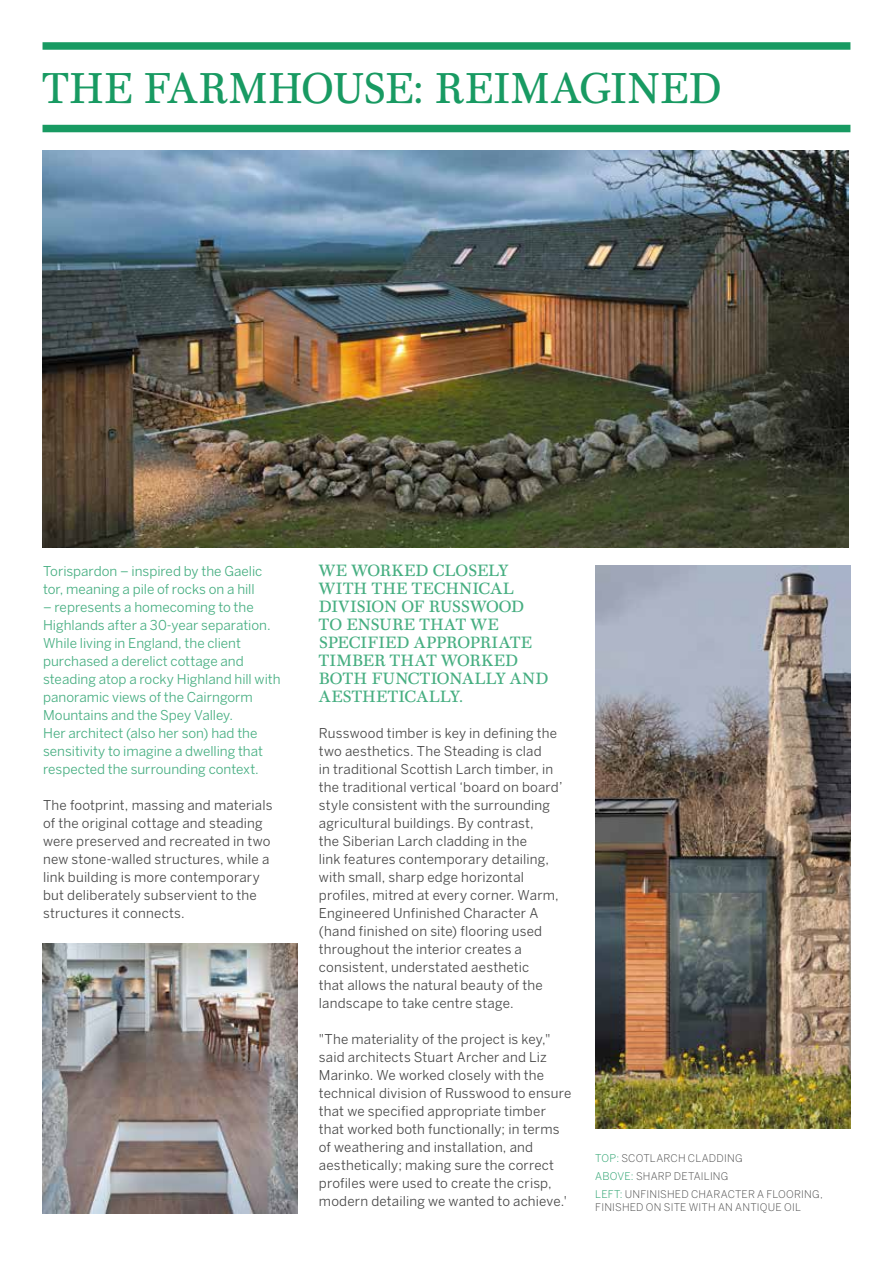
<style>
.page{position:relative;width:893px;height:1263px;background:#fff}
.page>*{position:absolute;margin:0;border:0;box-sizing:border-box;transform-origin:0 0}
.t1{font:43.5px "Scotch FB Text";letter-spacing:.005em;color:#189a62;scale:.95 1}
.t2{font:16.5px/18px "Scotch FB Text";letter-spacing:.01em;color:#46ae81}
.t3{font:13.5px/18px "Benton Sans";letter-spacing:.015em;color:#464646}
.t4{font:13.5px/18px "Benton Sans";color:#46ae81}
.t5{font:300 10.5px/17.7px "Benton Sans";letter-spacing:.015em;color:#464646}
.s1{color:#189a62}
</style>
<div class="page">
<div style="left:43px;top:42px;width:807px;height:8px;background:#189a62"></div>
<div style="left:43px;top:125px;width:807px;height:7px;background:#189a62"></div>
<img style="left:43px;top:151px;width:806px;height:396px">
<img style="left:595px;top:565px;width:255px;height:563px">
<img style="left:43px;top:943px;width:255px;height:270px">
<h1 class="t1" style="left:43px;top:64px;width:716px">THE FARMHOUSE: REIMAGINED</h1>
<p class="t4" style="left:43px;top:562px;width:221px">Torispardon – inspired by the Gaelic tor, meaning a pile of rocks on a hill</p>
<p class="t4" style="left:43px;top:598px;width:239px">– represents a homecoming to the Highlands after a 30-year separation.<br>While living in England, the client purchased a derelict cottage and steading atop a rocky Highland hill with panoramic views of the Cairngorm Mountains and the Spey Valley.<br>Her architect (also her son) had the sensitivity to imagine a dwelling that respected the surrounding context.</p>
<p class="t3" style="left:43px;top:796px;width:231px">The footprint, massing and materials of the original cottage and steading were preserved and recreated in two new stone-walled structures, while a link building is more contemporary but deliberately subservient to the structures it connects.</p>
<p class="t2" style="left:319px;top:562px;width:231px">WE WORKED CLOSELY<br>WITH THE TECHNICAL<br>DIVISION OF RUSSWOOD<br>TO ENSURE THAT WE<br>SPECIFIED APPROPRIATE<br>TIMBER THAT WORKED<br>BOTH FUNCTIONALLY AND<br>AESTHETICALLY.</p>
<p class="t3" style="left:319px;top:724px;width:245px">Russwood timber is key in defining the two aesthetics. The Steading is clad<br>in traditional Scottish Larch timber, in the traditional vertical ‘board on board’ style consistent with the surrounding agricultural buildings. By contrast,<br>the Siberian Larch cladding in the<br>link features contemporary detailing, with small, sharp edge horizontal profiles, mitred at every corner. Warm, Engineered Unfinished Character A (hand finished on site) flooring used throughout the interior creates a consistent, understated aesthetic<br>that allows the natural beauty of the landscape to take centre stage.</p>
<p class="t3" style="left:319px;top:1030px;width:254px">"The materiality of the project is key," said architects Stuart Archer and Liz Marinko. We worked closely with the technical division of Russwood to ensure that we specified appropriate timber that worked both functionally; in terms of weathering and installation, and aesthetically; making sure the correct profiles were used to create the crisp, modern detailing we wanted to achieve.'</p>
<p class="t5" style="left:595px;top:1149px;width:229px"><span class="s1">TOP:</span> SCOTLARCH CLADDING<br><span class="s1">ABOVE:</span> SHARP DETAILING<br><span class="s1">LEFT:</span> UNFINISHED CHARACTER A FLOORING,</p>
<p class="t5" style="left:595px;top:1198px;width:207px">FINISHED ON SITE WITH AN ANTIQUE OIL</p>
</div>
